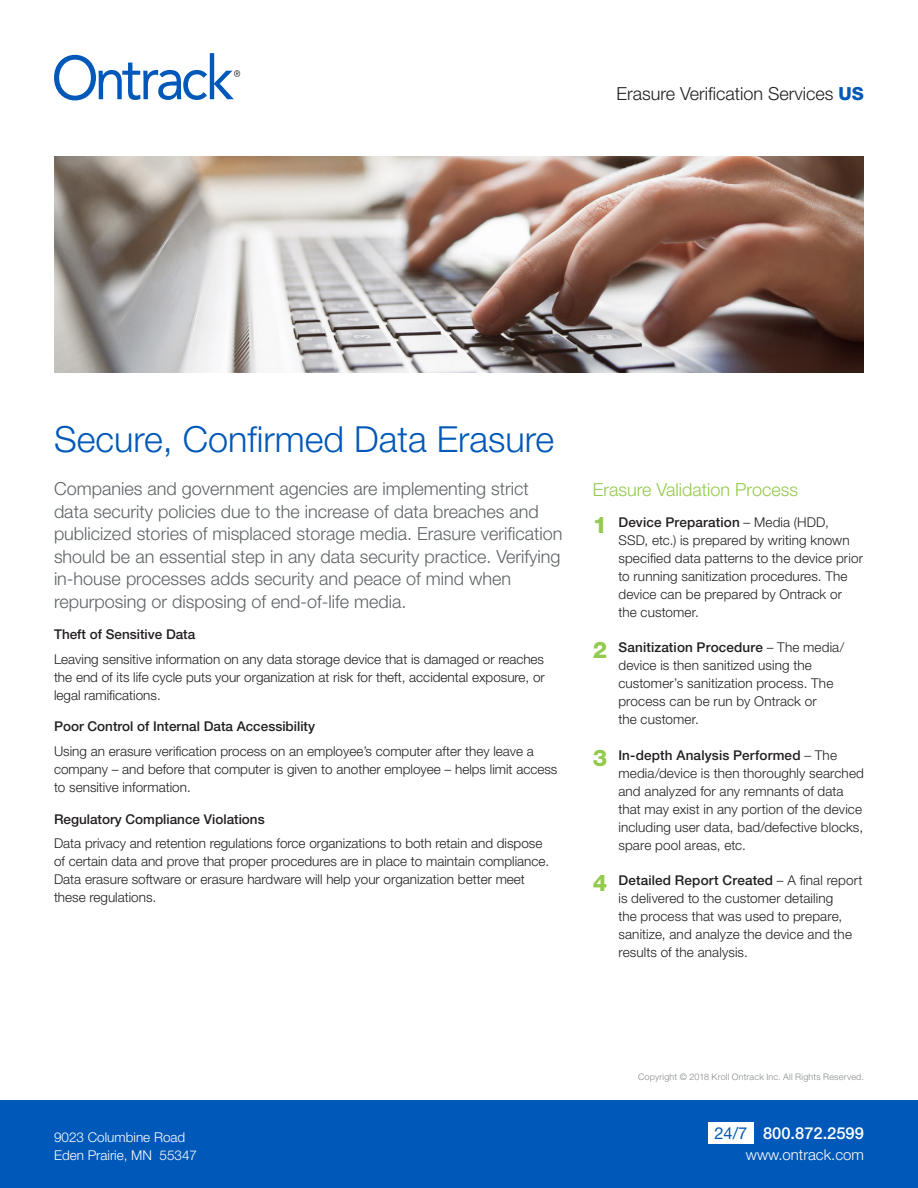
<style>
.page{position:relative;width:918px;height:1188px;background:#fff}
.page>*{position:absolute;margin:0;border:0;box-sizing:border-box;transform-origin:0 0}
.Headline{font:300 36px "Helvetica Neue LT Std";color:#0058b8}
.Subhead_1{font:300 18px/22.5px "Helvetica Neue LT Std";color:#5e6367}
.t1{font:300 18px "Helvetica Neue LT Std";color:#231f20}
.Subhead_1-2{font:300 18px "Helvetica Neue LT Std";color:#94ca4e}
.t2{font:500 16.5px "Helvetica Neue LT Std";color:#fff}
.t3{font:300 15px "Helvetica Neue LT Std";color:#fff}
.Body{font:300 13.5px/18px "Helvetica Neue LT Std";color:#231f20}
.Subhead_2{font:500 13.5px "Helvetica Neue LT Std";color:#231f20}
.t4{font:300 13.5px/18px "Helvetica Neue LT Std";color:#fff}
.t5{font:300 9px "Helvetica Neue LT Std";letter-spacing:.025em;color:#868a8e}
.s1{font-weight:800;color:#0058b8}
.s2{font-weight:800;font-size:22.95px;color:#94ca4e}
.s3{font-weight:500}
.s4{font-weight:400;color:#0058b8}
</style>
<div class="page">
<div style="left:0;top:1100px;width:918px;height:88px;background:#0058b8"></div>
<svg style="left:54px;top:53px;width:186px;height:47px"></svg>
<div style="left:708px;top:1122px;width:46px;height:21px;background:#fff"></div>
<img style="left:54px;top:157px;width:810px;height:216px">
<h2 class="t1" style="left:617px;top:83px;width:249px">Erasure Verification Services <span class="s1">US</span></h2>
<p class="Headline" style="left:54px;top:417px;width:502px">Secure, Confirmed Data Erasure</p>
<p class="Subhead_1" style="left:54px;top:477px;width:510px">Companies and government agencies are implementing strict data security policies due to the increase of data breaches and publicized stories of misplaced storage media. Erasure verification should be an essential step in any data security practice. Verifying in-house processes adds security and peace of mind when repurposing or disposing of end-of-life media.</p>
<p class="Subhead_2" style="left:54px;top:626px;width:143px">Theft of Sensitive Data</p>
<p class="Body" style="left:54px;top:650px;width:492px;text-align:justify">Leaving sensitive information on any data storage device that is damaged or reaches the end of its life cycle puts your organization at risk for theft, accidental exposure, or legal ramifications.</p>
<p class="Subhead_2" style="left:54px;top:718px;width:263px">Poor Control of Internal Data Accessibility</p>
<p class="Body" style="left:54px;top:742px;width:505px">Using an erasure verification process on an employee’s computer after they leave a company – and before that computer is given to another employee – helps limit access to sensitive information.</p>
<p class="Subhead_2" style="left:54px;top:811px;width:212px">Regulatory Compliance Violations</p>
<p class="Body" style="left:54px;top:834px;width:497px">Data privacy and retention regulations force organizations to both retain and dispose of certain data and prove that proper procedures are in place to maintain compliance.<br>Data erasure software or erasure hardware will help your organization better meet these regulations.</p>
<p class="Subhead_1-2" style="left:593px;top:478px;width:207px">Erasure Validation Process</p>
<p class="Body" style="left:618px;top:513px;width:246px;text-indent:-26px"><span class="s2">1</span> <span class="s3">Device Preparation</span> – Media (HDD,<br>SSD, etc.) is prepared by writing known specified data patterns to the device prior to running sanitization procedures. The device can be prepared by Ontrack or the customer.</p>
<p class="Body" style="left:618px;top:638px;width:227px;text-indent:-26px"><span class="s2">2</span> <span class="s3">Sanitization Procedure</span> – The media/ device is then sanitized using the customer’s sanitization process. The process can be run by Ontrack or<br>the customer.</p>
<p class="Body" style="left:618px;top:746px;width:247px;text-indent:-26px"><span class="s2">3</span> <span class="s3">In-depth Analysis Performed</span> – The media/device is then thoroughly searched and analyzed for any remnants of data that may exist in any portion of the device including user data, bad/defective blocks, spare pool areas, etc.</p>
<p class="Body" style="left:618px;top:871px;width:246px;text-indent:-26px"><span class="s2">4</span> <span class="s3">Detailed Report Created</span> – A final report is delivered to the customer detailing<br>the process that was used to prepare, sanitize, and analyze the device and the results of the analysis.</p>
<p class="t4" style="left:54px;top:1128px;width:145px">9023 Columbine Road<br>Eden Prairie, MN 55347</p>
<p class="t5" style="left:638px;top:1071px;width:227px">Copyright © 2018 Kroll Ontrack Inc. All Rights Reserved.</p>
<p class="t2" style="left:714px;top:1123px;width:151px"><span class="s4">24/7</span> 800.872.2599</p>
<p class="t3" style="left:746px;top:1145px;width:120px">www.ontrack.com</p>
</div>
